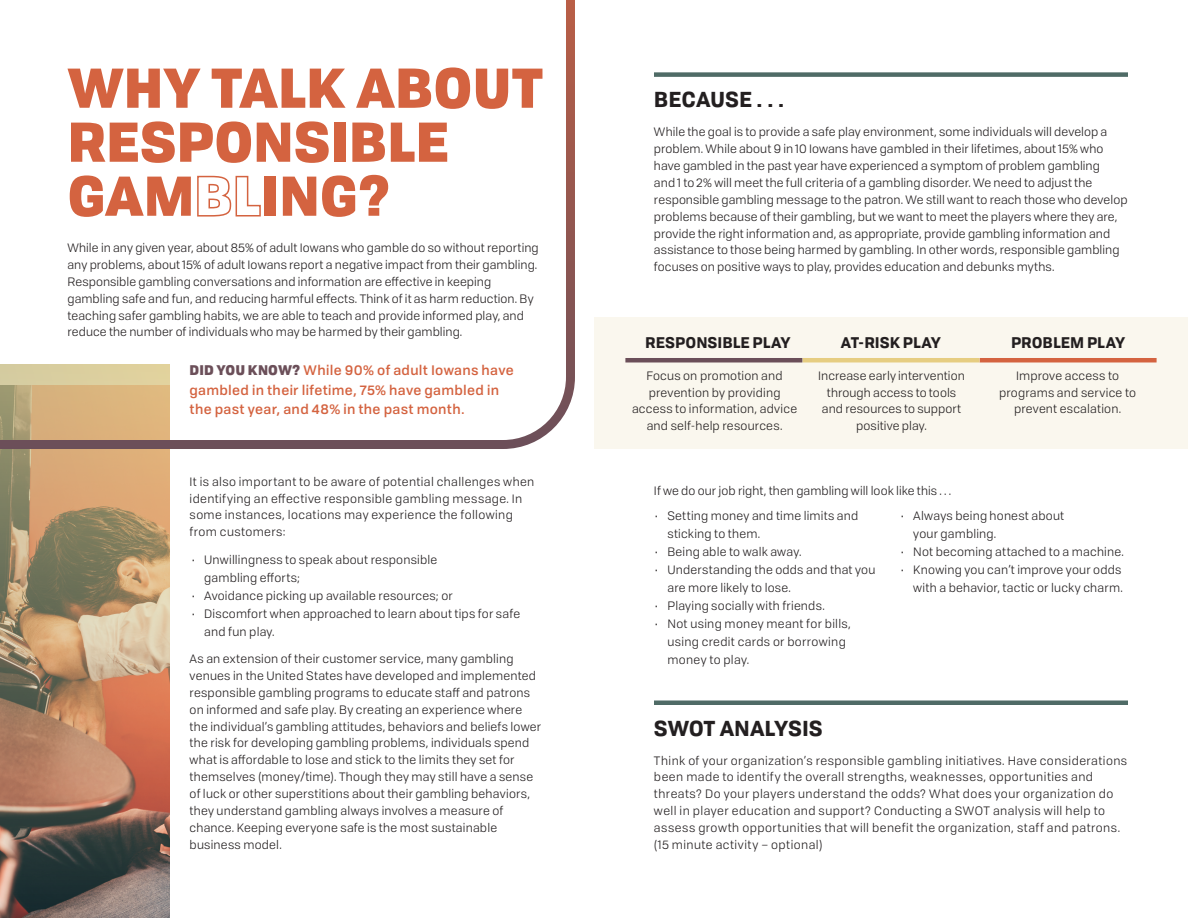
<style>
.page{position:relative;width:1188px;height:918px;background:#fff}
.page>*{position:absolute;margin:0;border:0;box-sizing:border-box;transform-origin:0 0}
.t1{font:900 54px/54px "Tofino Personal";color:#d46340}
.t2{font:700 21px "Tofino Personal";color:#231f20}
.t3{font:700 15px "Tofino Personal";color:#231f20}
.t4{font:500 13.5px/19.5px "Tofino Personal";letter-spacing:.02em;color:#d46340}
.t5{font:12px/16.8px "Tofino Personal";letter-spacing:.015em;color:#231f20}
.t6{font:12px/16.8px "Tofino Personal";letter-spacing:.035em;color:#231f20}
.s1{font-weight:900;color:#6b4f59}
</style>
<div class="page">
<div style="left:594px;top:317px;width:594px;height:132px;background:#faf7ee"></div>
<div style="left:654px;top:72px;width:474px;height:5px;background:#4f6b66"></div>
<div style="left:654px;top:700px;width:474px;height:5px;background:#4f6b66"></div>
<svg style="left:0;top:449px;width:170px;height:469px;background:#a28266"></svg>
<svg style="left:0;top:0;width:575px;height:449px"></svg>
<hr style="left:980px;top:358px;width:177px;height:4px;background:#d46340">
<hr style="left:803px;top:358px;width:176px;height:4px;background:#e6cd81">
<hr style="left:625px;top:358px;width:177px;height:4px;background:#6b4f59">
<p class="t1" style="left:68px;top:57px;width:477px">WHY TALK ABOUT<br>RESPONSIBLE<br>GAMBLING?</p>
<p class="t5" style="left:68px;top:239px;width:473px">While in any given year, about 85% of adult Iowans who gamble do so without reporting any problems, about 15% of adult Iowans report a negative impact from their gambling.<br>Responsible gambling conversations and information are effective in keeping gambling safe and fun, and reducing harmful effects. Think of it as harm reduction. By teaching safer gambling habits, we are able to teach and provide informed play, and reduce the number of individuals who may be harmed by their gambling.</p>
<p class="t4" style="left:190px;top:360px;width:326px"><span class="s1">DID YOU KNOW?</span> While 90% of adult Iowans have gambled in their lifetime, 75% have gambled in the past year, and 48% in the past month.</p>
<p class="t5" style="left:190px;top:472px;width:346px">It is also important to be aware of potential challenges when identifying an effective responsible gambling message. In some instances, locations may experience the following from customers:</p>
<p class="t5" style="left:204px;top:550px;width:234px;line-height:18px;text-indent:-14px">• Unwillingness to speak about responsible gambling efforts;</p>
<p class="t5" style="left:191px;top:587px;width:264px">• Avoidance picking up available resources; or</p>
<p class="t5" style="left:204px;top:604px;width:318px;line-height:18px;text-indent:-14px">• Discomfort when approached to learn about tips for safe and fun play.</p>
<p class="t5" style="left:190px;top:650px;width:353px">As an extension of their customer service, many gambling venues in the United States have developed and implemented responsible gambling programs to educate staff and patrons on informed and safe play. By creating an experience where the individual’s gambling attitudes, behaviors and beliefs lower the risk for developing gambling problems, individuals spend what is affordable to lose and stick to the limits they set for themselves (money/time). Though they may still have a sense of luck or other superstitions about their gambling behaviors, they understand gambling always involves a measure of chance. Keeping everyone safe is the most sustainable business model.</p>
<p class="t2" style="left:654px;top:82px;width:132px">BECAUSE . . .</p>
<p class="t5" style="left:654px;top:123px;width:475px">While the goal is to provide a safe play environment, some individuals will develop a problem. While about 9 in 10 Iowans have gambled in their lifetimes, about 15% who have gambled in the past year have experienced a symptom of problem gambling<br>and 1 to 2% will meet the full criteria of a gambling disorder. We need to adjust the responsible gambling message to the patron. We still want to reach those who develop problems because of their gambling, but we want to meet the players where they are, provide the right information and, as appropriate, provide gambling information and assistance to those being harmed by gambling. In other words, responsible gambling focuses on positive ways to play, provides education and debunks myths.</p>
<p class="t3" style="left:645px;top:330px;width:147px">RESPONSIBLE PLAY</p>
<p class="t5" style="left:632px;top:367px;width:167px;text-align:center">Focus on promotion and prevention by providing access to information, advice and self-help resources.</p>
<p class="t3" style="left:841px;top:330px;width:102px">AT-RISK PLAY</p>
<p class="t5" style="left:818px;top:367px;width:148px;text-align:center">Increase early intervention through access to tools and resources to support positive play.</p>
<p class="t5" style="left:654px;top:482px;width:299px">If we do our job right, then gambling will look like this . . .</p>
<p class="t3" style="left:1011px;top:330px;width:116px">PROBLEM PLAY</p>
<p class="t5" style="left:999px;top:367px;width:139px;text-align:center">Improve access to programs and service to prevent escalation.</p>
<p class="t5" style="left:667px;top:506px;width:192px;line-height:18px;text-indent:-14px">• Setting money and time limits and sticking to them.</p>
<p class="t5" style="left:654px;top:543px;width:149px">• Being able to walk away.</p>
<p class="t5" style="left:667px;top:560px;width:209px;line-height:18px;text-indent:-14px">• Understanding the odds and that you are more likely to lose.</p>
<p class="t5" style="left:654px;top:597px;width:172px">• Playing socially with friends.</p>
<p class="t5" style="left:667px;top:614px;width:185px;line-height:18px;text-indent:-14px">• Not using money meant for bills, using credit cards or borrowing money to play.</p>
<p class="t5" style="left:913px;top:506px;width:152px;line-height:18px;text-indent:-14px">• Always being honest about your gambling.</p>
<p class="t5" style="left:900px;top:543px;width:226px">• Not becoming attached to a machine.</p>
<p class="t5" style="left:900px;top:560px;width:225px;line-height:18px;text-align:right">• Knowing you can’t improve your odds with a behavior, tactic or lucky charm.</p>
<p class="t2" style="left:654px;top:711px;width:170px">SWOT ANALYSIS</p>
<p class="t6" style="left:654px;top:751px;width:475px">Think of your organization’s responsible gambling initiatives. Have considerations been made to identify the overall strengths, weaknesses, opportunities and threats? Do your players understand the odds? What does your organization do well in player education and support? Conducting a SWOT analysis will help to assess growth opportunities that will benefit the organization, staff and patrons. (15 minute activity – optional)</p>
</div>
